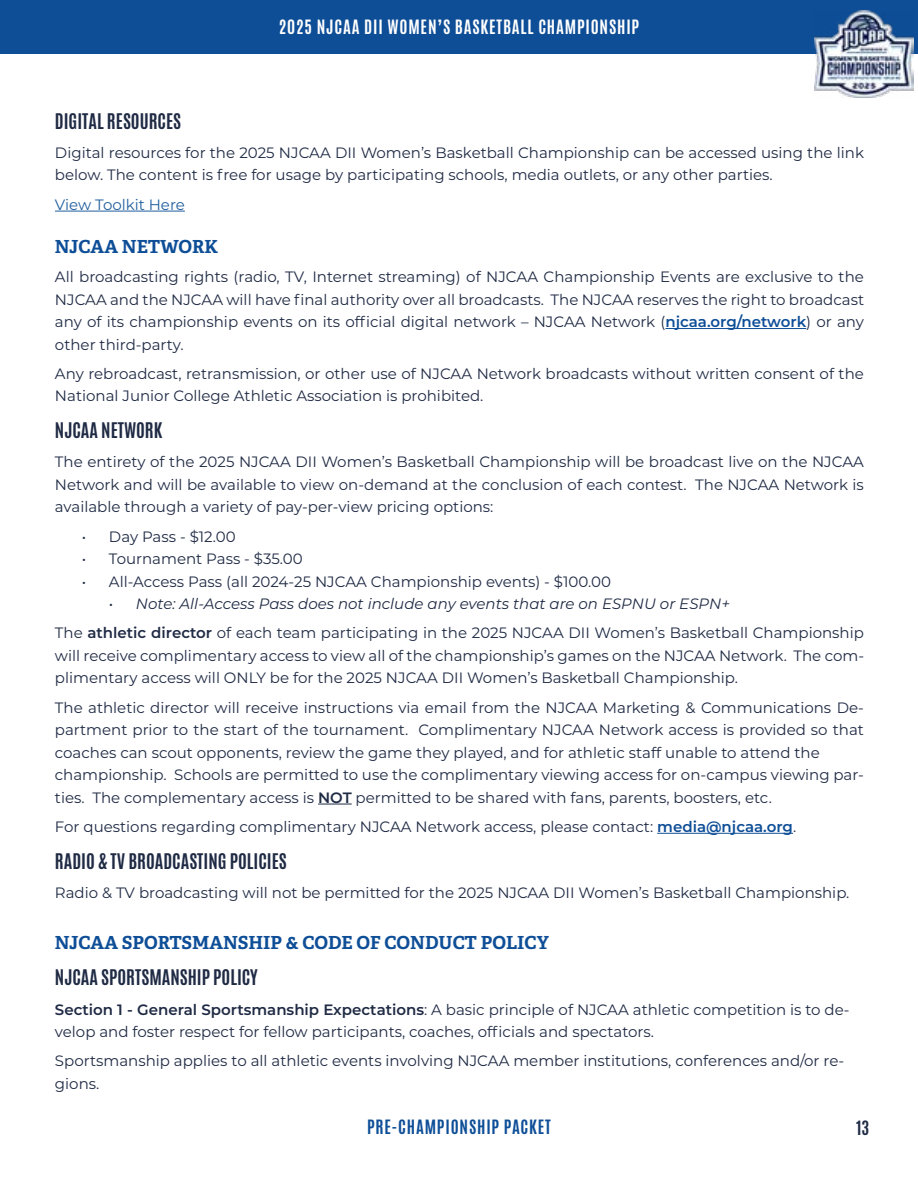
<style>
.page{position:relative;width:918px;height:1188px;background:#fff}
.page>*{position:absolute;margin:0;border:0;box-sizing:border-box;transform-origin:0 0}
.t1{font:700 18px "Antonio";color:#1f2a44}
.t2{font:700 18px "Adelle";color:#0e4e97}
.t3{font:700 16.5px "Antonio";letter-spacing:.05em;color:#fff}
.t4{font:700 16.5px "Antonio";letter-spacing:.05em;color:#0e4e97}
.t5{font:700 16.5px "Antonio";color:#1f2a44}
.t6{font:15px/22.5px "Montserrat";color:#1f2a44}
.t7{font:15px "Montserrat";color:#215e9e}
.s1{font-weight:600;color:#0e4e97}
.s2{font-style:italic}
.s3{font-weight:600}
</style>
<div class="page">
<div style="left:0;top:0;width:918px;height:54px;background:#0e4e97"></div>
<img style="left:815px;top:10px;width:98px;height:88px">
<hr style="left:55px;top:211px;width:130px;height:1px;background:#215e9e">
<hr style="left:665px;top:328px;width:141px;height:1px;background:#0e4e97">
<hr style="left:318px;top:804px;width:34px;height:1px;background:#1f2a44">
<hr style="left:657px;top:833px;width:136px;height:1px;background:#0e4e97">
<p class="t3" style="left:279px;top:15px;width:362px">2025 NJCAA DII WOMEN’S BASKETBALL CHAMPIONSHIP</p>
<p class="t1" style="left:55px;top:107px;width:128px">DIGITAL RESOURCES</p>
<p class="t6" style="left:55px;top:141px;width:811px">Digital resources for the 2025 NJCAA DII Women’s Basketball Championship can be accessed using the link below. The content is free for usage by participating schools, media outlets, or any other parties.</p>
<p class="t7" style="left:55px;top:194px;width:131px">View Toolkit Here</p>
<p class="t2" style="left:55px;top:235px;width:165px">NJCAA NETWORK</p>
<p class="t6" style="left:55px;top:265px;width:811px;text-align:justify">All broadcasting rights (radio, TV, Internet streaming) of NJCAA Championship Events are exclusive to the NJCAA and the NJCAA will have final authority over all broadcasts. The NJCAA reserves the right to broadcast any of its championship events on its official digital network – NJCAA Network (<span class="s1">njcaa.org/network</span>) or any other third-party.</p>
<p class="t6" style="left:55px;top:362px;width:810px">Any rebroadcast, retransmission, or other use of NJCAA Network broadcasts without written consent of the<br>National Junior College Athletic Association is prohibited.</p>
<p class="t1" style="left:55px;top:417px;width:109px">NJCAA NETWORK</p>
<p class="t6" style="left:55px;top:450px;width:811px;text-align:justify">The entirety of the 2025 NJCAA DII Women’s Basketball Championship will be broadcast live on the NJCAA Network and will be available to view on-demand at the conclusion of each contest. The NJCAA Network is available through a variety of pay-per-view pricing options:</p>
<p class="t6" style="left:82px;top:524px;width:155px">• Day Pass - $12.00</p>
<p class="t6" style="left:82px;top:547px;width:222px">• Tournament Pass - $35.00</p>
<p class="t6" style="left:82px;top:569px;width:531px">• All-Access Pass (all 2024-25 NJCAA Championship events) - $100.00</p>
<p class="t6" style="left:55px;top:589px;width:811px;line-height:29.2px;text-indent:54px"><span class="s2">• Note: All-Access Pass does not include any events that are on ESPNU or ESPN+<br></span>The <span class="s3">athletic director</span> of each team participating in the 2025 NJCAA DII Women’s Basketball Championship</p>
<p class="t6" style="left:55px;top:644px;width:811px">will receive complimentary access to view all of the championship’s games on the NJCAA Network. The com&shy;plimentary access will ONLY be for the 2025 NJCAA DII Women’s Basketball Championship.</p>
<p class="t6" style="left:55px;top:695px;width:811px">The athletic director will receive instructions via email from the NJCAA Marketing &amp; Communications De&shy;partment prior to the start of the tournament. Complimentary NJCAA Network access is provided so that coaches can scout opponents, review the game they played, and for athletic staff unable to attend the championship. Schools are permitted to use the complimentary viewing access for on-campus viewing par&shy;ties. The complementary access is <span class="s3">NOT</span> permitted to be shared with fans, parents, boosters, etc.</p>
<p class="t6" style="left:55px;top:815px;width:743px">For questions regarding complimentary NJCAA Network access, please contact: <span class="s1">media@njcaa.org</span>.</p>
<p class="t1" style="left:55px;top:847px;width:233px">RADIO &amp; TV BROADCASTING POLICIES</p>
<p class="t6" style="left:55px;top:881px;width:796px">Radio &amp; TV broadcasting will not be permitted for the 2025 NJCAA DII Women’s Basketball Championship.</p>
<p class="t2" style="left:55px;top:931px;width:495px">NJCAA SPORTSMANSHIP &amp; CODE OF CONDUCT POLICY</p>
<p class="t1" style="left:55px;top:964px;width:204px">NJCAA SPORTSMANSHIP POLICY</p>
<p class="t6" style="left:55px;top:998px;width:796px"><span class="s3">Section 1 - General Sportsmanship Expectations</span>: A basic principle of NJCAA athletic competition is to de&shy;velop and foster respect for fellow participants, coaches, officials and spectators.</p>
<p class="t6" style="left:55px;top:1049px;width:791px">Sportsmanship applies to all athletic events involving NJCAA member institutions, conferences and/or re&shy;gions.</p>
<p class="t4" style="left:367px;top:1115px;width:185px">PRE-CHAMPIONSHIP PACKET</p>
<p class="t5" style="left:856px;top:1115px;width:15px">13</p>
</div>
